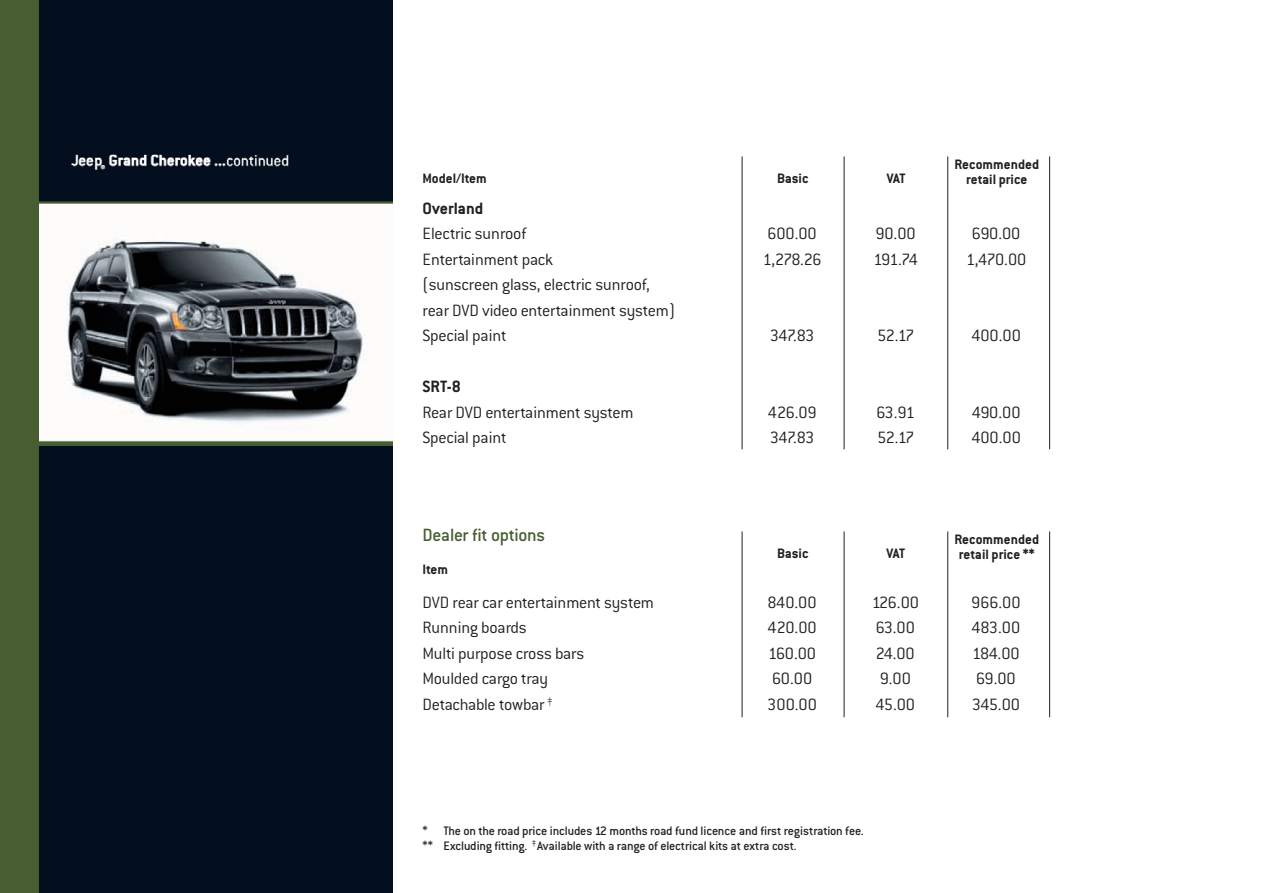
<style>
.page{position:relative;width:1263px;height:893px;background:#fff}
.page>*{position:absolute;margin:0;border:0;box-sizing:border-box;transform-origin:0 0}
.t1{font:500 19.5px "Conduit ITC";letter-spacing:-.015em;color:#475e32}
.t2{font:300 18px/25.5px "Conduit ITC";letter-spacing:-.015em;color:#241f20}
.t3{font:700 18px "Conduit ITC";color:#241f20}
.t4{font:700 15px/15px "Conduit ITC";color:#241f20;text-align:center}
.t5{font:500 13.5px/15px "Conduit ITC";letter-spacing:-.01em;color:#241f20}
</style>
<div class="page">
<img style="left:38px;top:0;width:355px;height:446px">
<div style="left:38px;top:446px;width:355px;height:447px;background:#030f1f"></div>
<div style="left:0;top:0;width:38px;height:893px;background:#475e32"></div>
<hr style="left:742px;top:156px;width:1px;height:293px;background:#212121">
<hr style="left:844px;top:156px;width:1px;height:293px;background:#212121">
<hr style="left:947px;top:156px;width:1px;height:293px;background:#212121">
<hr style="left:1049px;top:156px;width:1px;height:293px;background:#212121">
<hr style="left:742px;top:531px;width:1px;height:186px;background:#212121">
<hr style="left:844px;top:531px;width:1px;height:186px;background:#212121">
<hr style="left:947px;top:531px;width:1px;height:186px;background:#212121">
<hr style="left:1049px;top:531px;width:1px;height:186px;background:#212121">
<p class="t4" style="left:423px;top:171px;width:66px">Model/Item</p>
<p class="t3" style="left:423px;top:198px;width:62px">Overland</p>
<p class="t2" style="left:423px;top:221px;width:254px">Electric sunroof<br>Entertainment pack<br>(sunscreen glass, electric sunroof, rear DVD video entertainment system)<br>Special paint</p>
<p class="t3" style="left:423px;top:376px;width:40px">SRT-8</p>
<p class="t2" style="left:423px;top:400px;width:212px">Rear DVD entertainment system<br>Special paint</p>
<p class="t1" style="left:423px;top:524px;width:124px">Dealer fit options</p>
<p class="t4" style="left:423px;top:562px;width:27px">Item</p>
<p class="t2" style="left:423px;top:589px;width:233px">DVD rear car entertainment system<br>Running boards<br>Multi purpose cross bars<br>Moulded cargo tray<br>Detachable towbar <sup>‡</sup></p>
<p class="t4" style="left:777px;top:171px;width:33px">Basic</p>
<p class="t4" style="left:887px;top:171px;width:20px">VAT</p>
<p class="t4" style="left:954px;top:156px;width:86px">Recommended retail price</p>
<p class="t2" style="left:763px;top:221px;width:61px">600.00<br>1,278.26</p>
<p class="t2" style="left:873px;top:221px;width:46px">90.00<br>191.74</p>
<p class="t2" style="left:966px;top:221px;width:62px;text-align:center">690.00<br>1,470.00</p>
<p class="t2" style="left:770px;top:323px;width:46px">347.83</p>
<p class="t2" style="left:877px;top:323px;width:39px">52.17</p>
<p class="t2" style="left:971px;top:323px;width:51px">400.00</p>
<p class="t2" style="left:768px;top:400px;width:50px">426.09<br>347.83</p>
<p class="t2" style="left:876px;top:400px;width:40px">63.91<br>52.17</p>
<p class="t2" style="left:971px;top:400px;width:51px">490.00<br>400.00</p>
<p class="t4" style="left:777px;top:546px;width:33px">Basic</p>
<p class="t4" style="left:887px;top:546px;width:20px">VAT</p>
<p class="t4" style="left:954px;top:531px;width:86px;text-align:left">Recommended retail price **</p>
<p class="t2" style="left:767px;top:589px;width:51px">840.00<br>420.00<br>160.00<br>60.00<br>300.00</p>
<p class="t2" style="left:872px;top:589px;width:49px">126.00<br>63.00<br>24.00<br>9.00<br>45.00</p>
<p class="t2" style="left:971px;top:589px;width:51px">966.00<br>483.00<br>184.00<br>69.00<br>345.00</p>
<p class="t5" style="left:423px;top:823px;width:443px">* The on the road price includes 12 months road fund licence and first registration fee. ** Excluding fitting. <sup>‡</sup> Available with a range of electrical kits at extra cost.</p>
</div>
